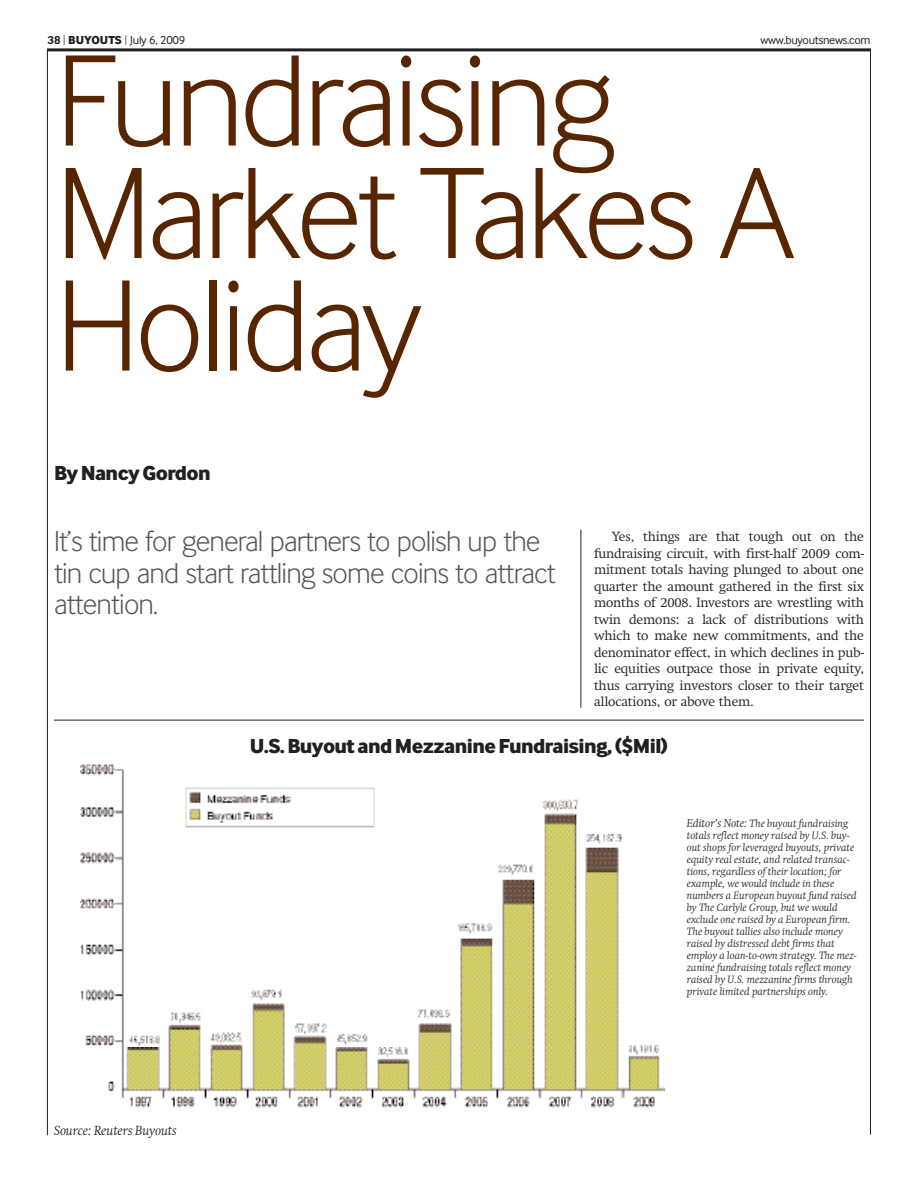
<style>
.page{position:relative;width:918px;height:1188px;background:#fff}
.page>*{position:absolute;margin:0;border:0;box-sizing:border-box;transform-origin:0 0}
.t1{font:300 135px/112.5px "Thomson Inter Face";letter-spacing:-.03em;color:#572500}
.t2{font:300 30px/31.5px "Thomson Inter Face";letter-spacing:-.025em;color:#5f514d}
.t3{font:900 21px "Thomson Inter Face";letter-spacing:-.03em;color:#231f20}
.t4{font:300 13.2px/16.5px "Thomson Swift";letter-spacing:-.01em;color:#231f20;text-align:justify}
.t5{font:italic 300 13.2px "Thomson Swift";letter-spacing:-.005em;color:#231f20}
.t6{font:12px "Thomson Inter Face";letter-spacing:-.025em;color:#231f20}
.t7{font:italic 300 10.5px/12px "Thomson Swift";letter-spacing:.005em;color:#231f20}
.s1{font-weight:700}
.s2{font-weight:300}
.s3{font-weight:900}
.s4{font-size:11.25px}
</style>
<div class="page">
<hr style="left:48px;top:48px;width:822px;height:3px;background:#231f20">
<hr style="left:47px;top:49px;width:1px;height:1086px;background:#231f20">
<hr style="left:870px;top:49px;width:1px;height:1086px;background:#231f20">
<img style="left:80px;top:764px;width:498px;height:70px">
<img style="left:80px;top:834px;width:584px;height:274px">
<hr style="left:54px;top:720px;width:810px;height:1px;background:#231f20">
<hr style="left:581px;top:530px;width:1px;height:178px;background:#231f20">
<p class="t6" style="left:48px;top:36px;width:139px"><span class="s1">38</span> <span class="s2">|</span> <span class="s3">BUYOUTS</span> <span class="s2">|</span> July 6, 2009</p>
<p class="t6" style="left:761px;top:36px;width:111px">www.buyoutsnews.com</p>
<h1 class="t1" style="left:56px;top:57px;width:739px">Fundraising<br>Market Takes A<br>Holiday</h1>
<h3 class="t3" style="left:54px;top:466px;width:158px">By Nancy Gordon</h3>
<h2 class="t2" style="left:54px;top:528px;width:503px">It’s time for general partners to polish up the tin cup and start rattling some coins to attract attention.</h2>
<p class="t4" style="left:594px;top:530px;width:272px;text-indent:18px">Yes, things are that tough out on the fundraising circuit, with first-half 2009 com&shy;mitment totals having plunged to about one quarter the amount gathered in the first six months of 2008. Investors are wrestling with twin demons: a lack of distributions with which to make new commitments, and the denominator effect, in which declines in pub&shy;lic equities outpace those in private equity, thus carrying investors closer to their target allocations, or above them.</p>
<p class="t5" style="left:54px;top:1125px;width:124px">Source: Reuters Buyouts</p>
<h3 class="t3" style="left:250px;top:739px;width:420px">U.S. Buyout and Mezzanine Fundraising, ($Mil)</h3>
<p class="t7" style="left:687px;top:818px;width:171px"><span class="s4">Editor’s Note:</span> The buyout fundraising totals reflect money raised by U.S. buy&shy;out shops for leveraged buyouts, private equity real estate, and related transac&shy;tions, regardless of their location; for example, we would include in these numbers a European buyout fund raised by The Carlyle Group, but we would exclude one raised by a European firm.<br>The buyout tallies also include money raised by distressed debt firms that employ a loan-to-own strategy. The mez&shy;zanine fundraising totals reflect money raised by U.S. mezzanine firms through private limited partnerships only.</p>
</div>
